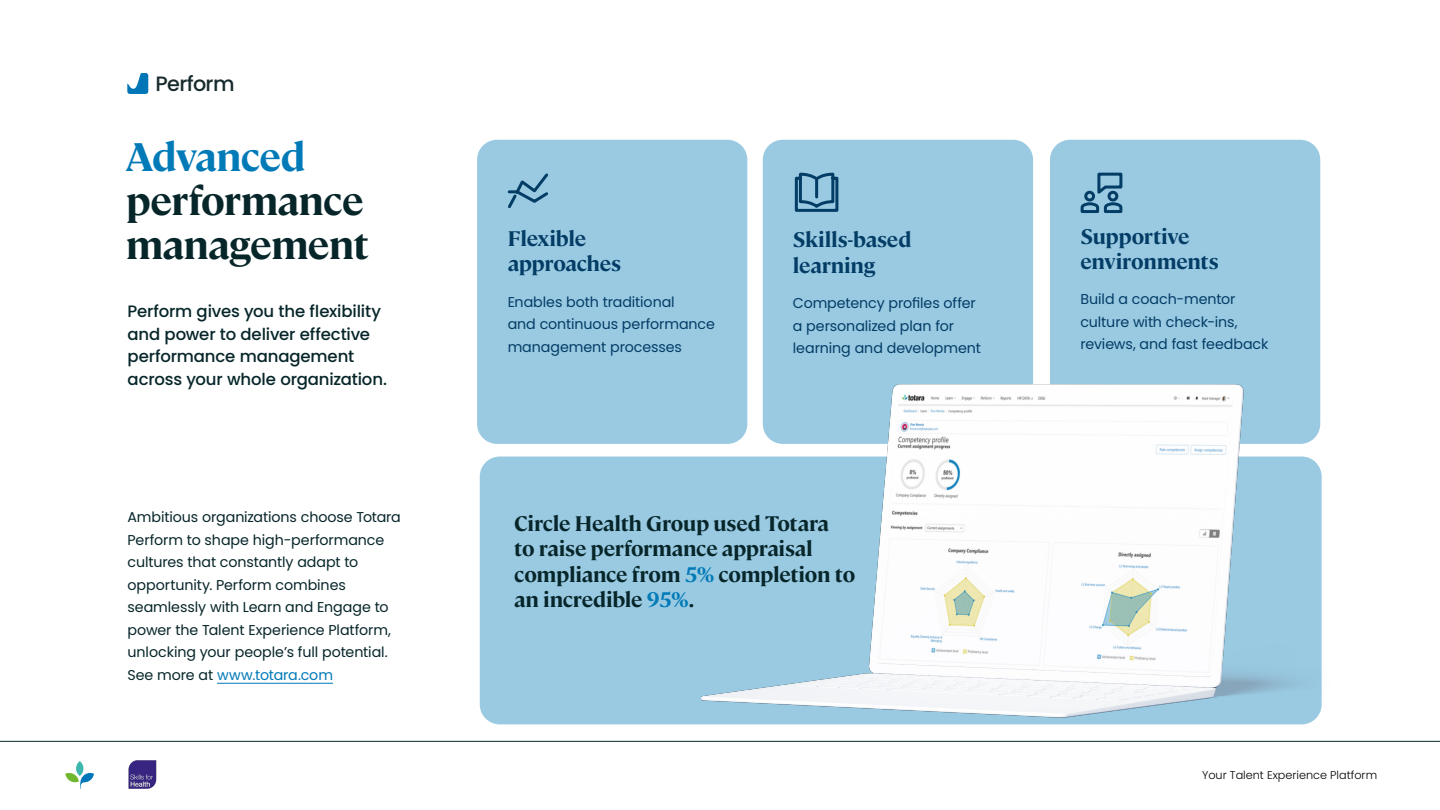
<style>
.page{position:relative;width:1440px;height:810px;background:#fff}
.page>*{position:absolute;margin:0;border:0;box-sizing:border-box;transform-origin:0 0}
.t1{font:700 39.75px/44.2px "Cambon";letter-spacing:-.02em;color:#07262a}
.t2{font:700 39.75px "Cambon";letter-spacing:-.02em;color:#017ab7}
.t3{font:700 21px/25.5px "Cambon";letter-spacing:-.015em;color:#07262a}
.t4{font:700 21px/25.5px "Cambon";letter-spacing:-.01em;color:#033c65}
.t5{font:500 20.77px "Poppins";letter-spacing:-.03em;color:#172a2c}
.t6{font:500 16.5px/22.5px "Poppins";letter-spacing:-.01em;color:#07262a}
.t7{font:14.25px/22.5px "Poppins";letter-spacing:-.005em;color:#07262a}
.t8{font:14.25px/22.5px "Poppins";letter-spacing:-.005em;color:#033c65}
.t9{font:300 11.25px "Poppins";color:#000}
.s1{color:#017ab7}
</style>
<div class="page">
<hr style="left:0;top:741px;width:1440px;height:1px;background:#07262a">
<div style="left:480px;top:457px;width:842px;height:267px;background:#99cae2;border-radius:20px"></div>
<div style="left:1050px;top:140px;width:270px;height:304px;background:#99cae2;border-radius:20px"></div>
<div style="left:763px;top:140px;width:270px;height:304px;background:#99cae2;border-radius:20px"></div>
<div style="left:477px;top:140px;width:270px;height:304px;background:#99cae2;border-radius:20px"></div>
<svg style="left:507px;top:173px;width:41px;height:35px"></svg>
<svg style="left:794px;top:172px;width:45px;height:40px"></svg>
<svg style="left:1080px;top:172px;width:43px;height:41px"></svg>
<hr style="left:217px;top:683px;width:116px;height:1px;background:#017ab7">
<svg style="left:127px;top:73px;width:21px;height:21px"></svg>
<img style="left:641px;top:312px;width:691px;height:429px">
<img style="left:128px;top:761px;width:29px;height:28px">
<div style="left:76px;top:761px;width:7px;height:15px;background:#3db7ae;border-radius:50%"></div>
<svg style="left:65px;top:773px;width:29px;height:16px"></svg>
<h3 class="t5" style="left:155px;top:70px;width:81px">Perform</h3>
<h1 class="t2" style="left:126px;top:128px;width:182px">Advanced</h1>
<h1 class="t1" style="left:126px;top:176px;width:245px">performance management</h1>
<p class="t6" style="left:128px;top:300px;width:261px">Perform gives you the flexibility and power to deliver effective performance management across your whole organization.</p>
<p class="t7" style="left:128px;top:506px;width:275px">Ambitious organizations choose Totara Perform to shape high-performance cultures that constantly adapt to opportunity. Perform combines seamlessly with Learn and Engage to power the Talent Experience Platform, unlocking your people’s full potential.<br>See more at <span class="s1">www.totara.com</span></p>
<h2 class="t4" style="left:508px;top:224px;width:115px">Flexible approaches</h2>
<p class="t8" style="left:508px;top:291px;width:209px">Enables both traditional<br>and continuous performance management processes</p>
<h2 class="t4" style="left:793px;top:226px;width:120px">Skills-based learning</h2>
<p class="t8" style="left:793px;top:292px;width:190px">Competency profiles offer a personalized plan for learning and development</p>
<h2 class="t3" style="left:514px;top:509px;width:342px">Circle Health Group used Totara<br>to raise performance appraisal compliance from <span class="s1">5%</span> completion to an incredible <span class="s1">95%</span>.</h2>
<h2 class="t4" style="left:1080px;top:222px;width:140px">Supportive environments</h2>
<p class="t8" style="left:1080px;top:288px;width:190px">Build a coach-mentor culture with check-ins, reviews, and fast feedback</p>
<p class="t9" style="left:1202px;top:768px;width:177px">Your Talent Experience Platform</p>
</div>
